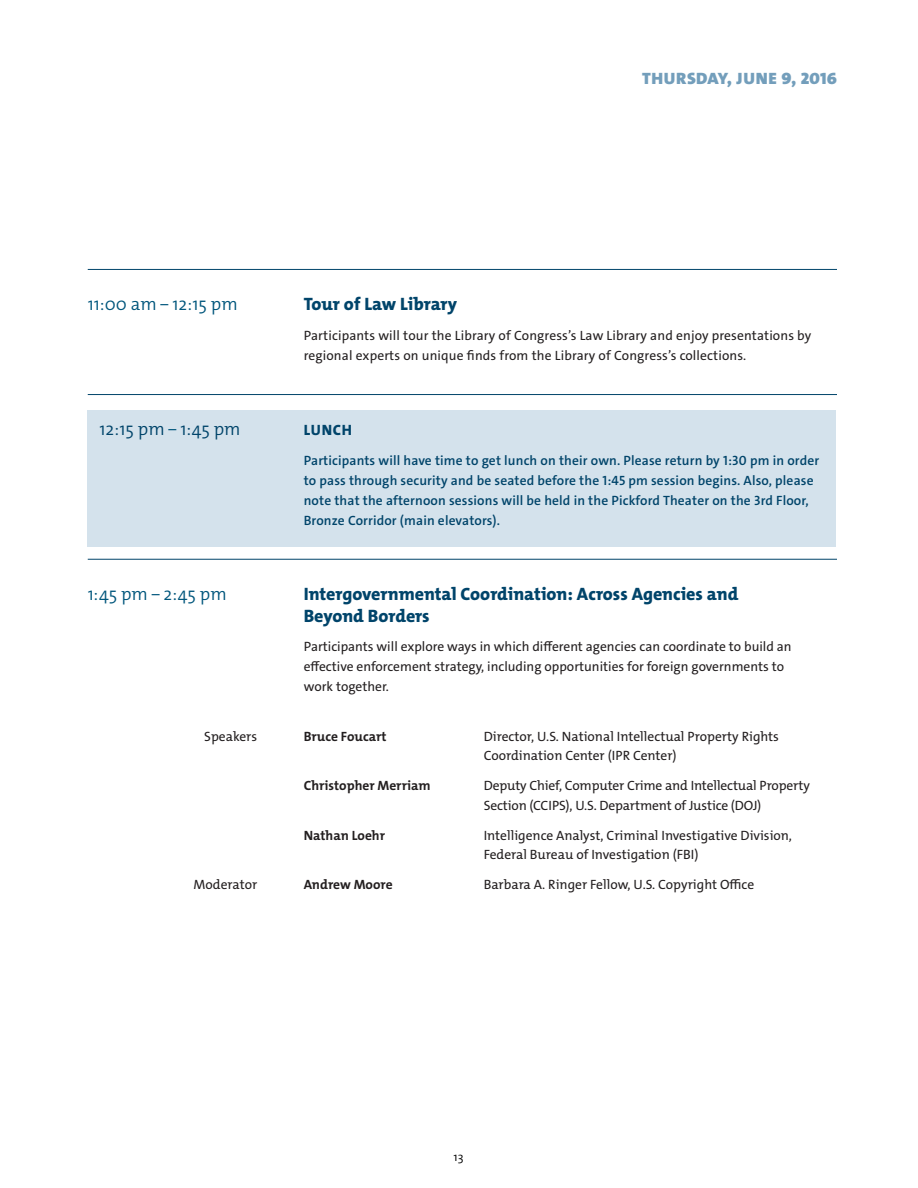
<style>
.page{position:relative;width:918px;height:1188px;background:#fff}
.page>*{position:absolute;margin:0;border:0;box-sizing:border-box;transform-origin:0 0}
.Session_title{font:800 18px/21.6px "The Mix Os F";color:#00446a}
.Session_title-2{font:300 18px "The Mix Os F";color:#00567c}
.Session_title-3{font:300 18px "The Mix Os F";color:#00446a}
.AGENDA_DATE_SECONDAR{font:900 16.5px "The Mix Os F";letter-spacing:.03em;color:#739ebb;scale:1.06 1}
.Session_title-4{font:800 15px "The Mix Os F";letter-spacing:.05em;color:#00446a}
.Participants_w_Catag{font:13.5px/19.8px "The Mix Os F";color:#231f20}
.Body{font:13.5px/19.8px "The Sans C4 s";color:#231f20}
.Body_Gray_Breaks{font:600 13.5px/19.8px "The Sans C4 s";letter-spacing:.01em;color:#00446a}
.Participants_w_Catag-2{font:700 13.5px "The Mix Os F";color:#231f20}
.t1{font:300 12px "The Mix Os F";color:#000;scale:1.06 1}
.s1{color:#00567c}
</style>
<div class="page">
<div style="left:88px;top:410px;width:748px;height:136px;background:#d4e2ec"></div>
<hr style="left:88px;top:269px;width:749px;height:1px;background:#00446a">
<hr style="left:88px;top:394px;width:749px;height:1px;background:#00446a">
<hr style="left:88px;top:559px;width:749px;height:1px;background:#00446a">
<p class="AGENDA_DATE_SECONDAR" style="left:642px;top:68px;width:185px">THURSDAY, JUNE 9, 2016</p>
<p class="Session_title-2" style="left:88px;top:293px;width:151px">11:00 am – 12:15 pm</p>
<p class="Session_title" style="left:304px;top:294px;width:155px">Tour of Law Library</p>
<p class="Body" style="left:304px;top:326px;width:509px">Participants will tour the Library of Congress’s Law Library and enjoy presentations by regional experts on unique finds from the Library of Congress’s collections.</p>
<p class="Session_title-3" style="left:100px;top:418px;width:143px">12:15 pm <span class="s1">–</span> 1:45 pm</p>
<p class="Session_title-4" style="left:304px;top:421px;width:50px">LUNCH</p>
<p class="Body_Gray_Breaks" style="left:304px;top:451px;width:517px">Participants will have time to get lunch on their own. Please return by 1:30 pm in order to pass through security and be seated before the 1:45 pm session begins. Also, please note that the afternoon sessions will be held in the Pickford Theater on the 3rd Floor, Bronze Corridor (main elevators).</p>
<p class="Session_title-2" style="left:88px;top:582px;width:140px">1:45 pm – 2:45 pm</p>
<p class="Session_title" style="left:304px;top:583px;width:436px">Intergovernmental Coordination: Across Agencies and<br>Beyond Borders</p>
<p class="Body" style="left:304px;top:637px;width:490px">Participants will explore ways in which different agencies can coordinate to build an effective enforcement strategy, including opportunities for foreign governments to work together.</p>
<p class="Participants_w_Catag" style="left:204px;top:726px;width:54px">Speakers</p>
<p class="Participants_w_Catag-2" style="left:304px;top:727px;width:84px">Bruce Foucart</p>
<p class="Participants_w_Catag" style="left:484px;top:726px;width:297px">Director, U.S. National Intellectual Property Rights<br>Coordination Center (IPR Center)</p>
<p class="Participants_w_Catag-2" style="left:304px;top:777px;width:128px">Christopher Merriam</p>
<p class="Participants_w_Catag" style="left:484px;top:776px;width:328px">Deputy Chief, Computer Crime and Intellectual Property<br>Section (CCIPS), U.S. Department of Justice (DOJ)</p>
<p class="Participants_w_Catag-2" style="left:304px;top:826px;width:83px">Nathan Loehr</p>
<p class="Participants_w_Catag" style="left:484px;top:825px;width:310px">Intelligence Analyst, Criminal Investigative Division,<br>Federal Bureau of Investigation (FBI)</p>
<p class="Participants_w_Catag" style="left:194px;top:875px;width:65px">Moderator</p>
<p class="Participants_w_Catag-2" style="left:304px;top:876px;width:90px">Andrew Moore</p>
<p class="Participants_w_Catag" style="left:484px;top:875px;width:272px">Barbara A. Ringer Fellow, U.S. Copyright Office</p>
<p class="t1" style="left:454px;top:1149px;width:11px">13</p>
</div>
